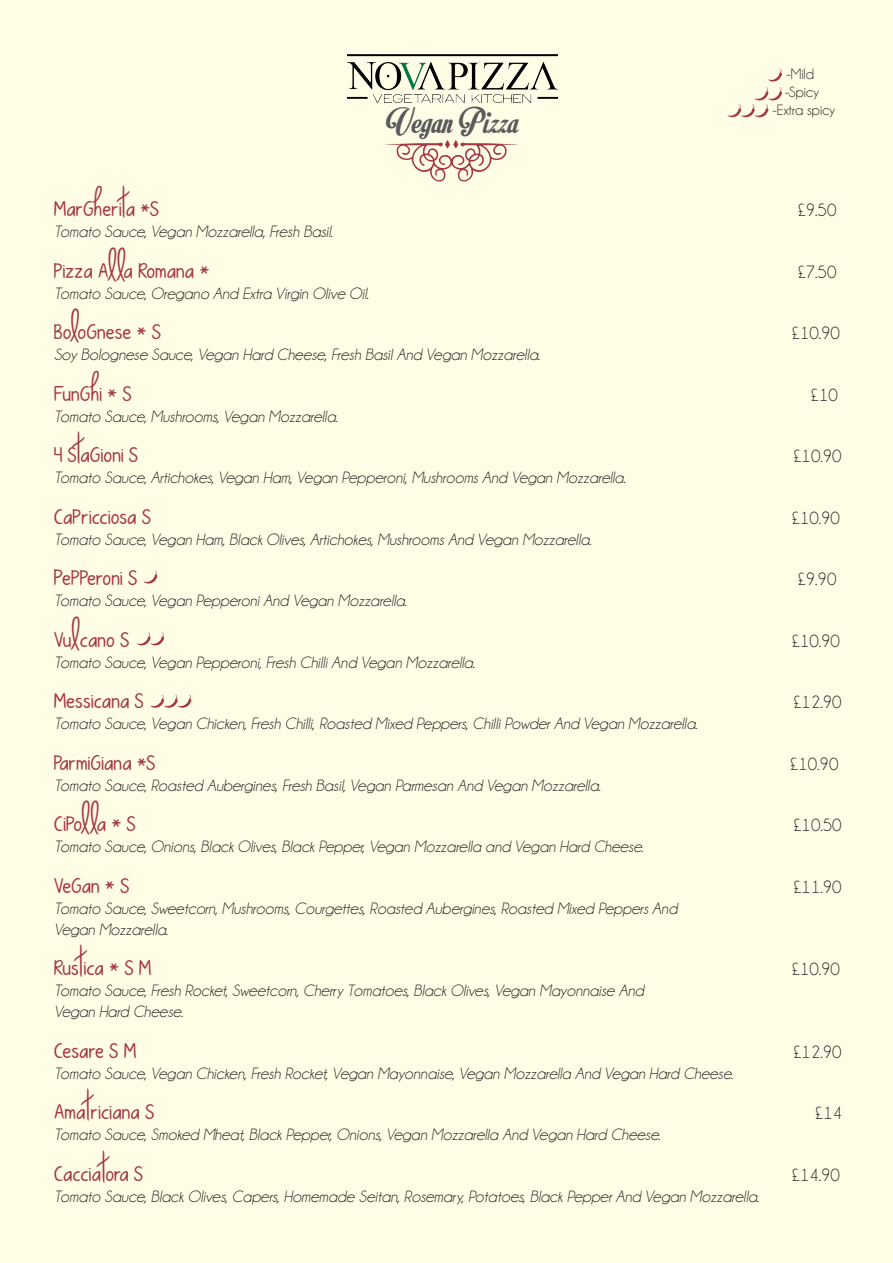
<style>
.page{position:relative;width:893px;height:1263px;background:#fffde6}
.page>*{position:absolute;margin:0;border:0;box-sizing:border-box;transform-origin:0 0}
.t1{font:54px "Bergamot Ornaments";color:#a53746}
.t2{font:36px "Motion Picture Personal Use";color:#5a5a5d}
.t3{font:25.5px "KG Waysto Say Goodbye";letter-spacing:.03em;color:#a53746}
.t4{font:25.5px "KG Waysto Say Goodbye";letter-spacing:-.005em;color:#a53746}
.t5{font:18px "Champagne&Limousines";color:#231f20}
.t6{font:italic 16.5px/21px "Champagne&Limousines";color:#231f20}
.t7{font:15px/18px "Champagne&Limousines";color:#231f20}
.s1{font-size:27px}
</style>
<div class="page">
<svg style="left:768px;top:69px;width:14px;height:13px"></svg>
<svg style="left:728px;top:88px;width:54px;height:29px"></svg>
<svg style="left:144px;top:571px;width:13px;height:12px"></svg>
<svg style="left:137px;top:632px;width:27px;height:13px"></svg>
<svg style="left:151px;top:695px;width:40px;height:13px"></svg>
<img style="left:347px;top:55px;width:210px;height:48px">
<h3 class="t3" style="left:54px;top:193px;width:106px">MarGherita *S</h3>
<p class="t6" style="left:54px;top:221px;width:280px">Tomato Sauce, Vegan Mozzarella, Fresh Basil.</p>
<h3 class="t3" style="left:54px;top:254px;width:157px">Pizza Alla Romana *</h3>
<p class="t6" style="left:54px;top:283px;width:316px">Tomato Sauce, Oregano And Extra Virgin Olive Oil.</p>
<h3 class="t3" style="left:54px;top:316px;width:108px">BoloGnese * S</h3>
<h2 class="t2" style="left:386px;top:106px;width:134px">Vegan Pizza</h2>
<h1 class="t1" style="left:382px;top:118px;width:141px">●</h1>
<p class="t6" style="left:54px;top:344px;width:487px">Soy Bolognese Sauce, Vegan Hard Cheese, Fresh Basil And Vegan Mozzarella.</p>
<h3 class="t3" style="left:54px;top:377px;width:79px">FunGhi * S</h3>
<p class="t6" style="left:54px;top:406px;width:285px">Tomato Sauce, Mushrooms, Vegan Mozzarella.</p>
<h3 class="t3" style="left:54px;top:439px;width:85px">4 StaGioni S</h3>
<p class="t7" style="left:785px;top:65px;width:36px">-Mild -Spicy</p>
<p class="t7" style="left:773px;top:101px;width:64px">-Extra spicy</p>
<p class="t5" style="left:798px;top:201px;width:40px">£9.50</p>
<p class="t5" style="left:798px;top:263px;width:40px">£7.50</p>
<p class="t5" style="left:792px;top:324px;width:49px">£10.90</p>
<p class="t5" style="left:811px;top:386px;width:28px">£10</p>
<p class="t5" style="left:794px;top:447px;width:49px">£10.90</p>
<p class="t6" style="left:54px;top:467px;width:573px">Tomato Sauce, Artichokes, Vegan Ham, Vegan Pepperoni, Mushrooms And Vegan Mozzarella.</p>
<h3 class="t3" style="left:54px;top:500px;width:98px">CaPricciosa S</h3>
<p class="t5" style="left:792px;top:509px;width:49px">£10.90</p>
<p class="t6" style="left:54px;top:529px;width:539px">Tomato Sauce, Vegan Ham, Black Olives, Artichokes, Mushrooms And Vegan Mozzarella.</p>
<h3 class="t3" style="left:54px;top:562px;width:85px"><span class="s1">P</span>ePPeroni S</h3>
<p class="t5" style="left:798px;top:570px;width:40px">£9.90</p>
<p class="t6" style="left:54px;top:590px;width:354px">Tomato Sauce, Vegan Pepperoni And Vegan Mozzarella.</p>
<h3 class="t3" style="left:54px;top:623px;width:77px">Vulcano S</h3>
<p class="t5" style="left:792px;top:632px;width:49px">£10.90</p>
<p class="t6" style="left:54px;top:652px;width:422px">Tomato Sauce, Vegan Pepperoni, Fresh Chilli And Vegan Mozzarella.</p>
<h3 class="t3" style="left:54px;top:685px;width:91px">Messicana S</h3>
<p class="t5" style="left:794px;top:693px;width:49px">£12.90</p>
<p class="t6" style="left:54px;top:713px;width:645px">Tomato Sauce, Vegan Chicken, Fresh Chilli, Roasted Mixed Peppers, Chilli Powder And Vegan Mozzarella.</p>
<h3 class="t3" style="left:54px;top:746px;width:103px">ParmiGiana *S</h3>
<p class="t5" style="left:791px;top:755px;width:49px">£10.90</p>
<p class="t6" style="left:54px;top:775px;width:548px">Tomato Sauce, Roasted Aubergines, Fresh Basil, Vegan Parmesan And Vegan Mozzarella.</p>
<h3 class="t4" style="left:54px;top:808px;width:83px">CiPolla * S</h3>
<p class="t5" style="left:794px;top:816px;width:49px">£10.50</p>
<p class="t6" style="left:54px;top:836px;width:591px">Tomato Sauce, Onions, Black Olives, Black Pepper, Vegan Mozzarella and Vegan Hard Cheese.</p>
<h3 class="t3" style="left:54px;top:869px;width:77px">VeGan * S</h3>
<p class="t5" style="left:794px;top:878px;width:49px">£11.90</p>
<p class="t6" style="left:54px;top:898px;width:625px">Tomato Sauce, Sweetcorn, Mushrooms, Courgettes, Roasted Aubergines, Roasted Mixed Peppers And<br>Vegan Mozzarella.</p>
<h3 class="t3" style="left:54px;top:952px;width:99px">Rustica * S M</h3>
<p class="t5" style="left:792px;top:960px;width:49px">£10.90</p>
<p class="t6" style="left:54px;top:980px;width:591px">Tomato Sauce, Fresh Rocket, Sweetcorn, Cherry Tomatoes, Black Olives, Vegan Mayonnaise And<br>Vegan Hard Cheese.</p>
<h3 class="t3" style="left:54px;top:1034px;width:84px">Cesare S M</h3>
<p class="t5" style="left:794px;top:1043px;width:49px">£12.90</p>
<p class="t6" style="left:54px;top:1063px;width:681px">Tomato Sauce, Vegan Chicken, Fresh Rocket, Vegan Mayonnaise, Vegan Mozzarella And Vegan Hard Cheese.</p>
<h3 class="t3" style="left:54px;top:1096px;width:102px">Amatriciana S</h3>
<p class="t5" style="left:815px;top:1104px;width:28px">£14</p>
<p class="t6" style="left:54px;top:1124px;width:608px">Tomato Sauce, Smoked Mheat, Black Pepper, Onions, Vegan Mozzarella And Vegan Hard Cheese.</p>
<h3 class="t3" style="left:54px;top:1157px;width:90px">Cacciatora S</h3>
<p class="t6" style="left:54px;top:1186px;width:706px">Tomato Sauce, Black Olives, Capers, Homemade Seitan, Rosemary, Potatoes, Black Pepper And Vegan Mozzarella.</p>
<p class="t5" style="left:792px;top:1166px;width:49px">£14.90</p>
</div>
